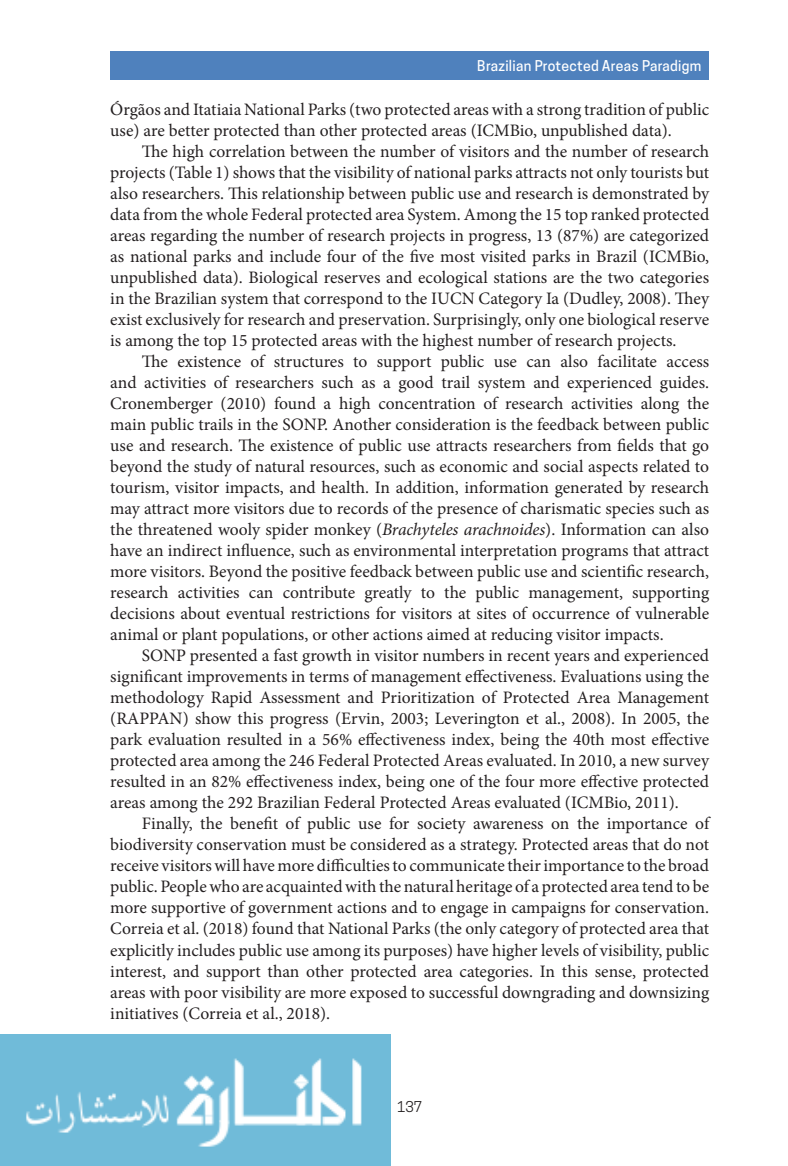
<style>
.page{position:relative;width:788px;height:1166px;background:#fff}
.page>*{position:absolute;margin:0;border:0;box-sizing:border-box;transform-origin:0 0}
.regular_text{font:17.5px/21px "Minion Pro";color:#231f20;text-align:justify}
.t1{font:500 14px "Cooper Hewitt";letter-spacing:.02em;color:#fff}
.t2{font:14px "Cooper Hewitt";color:#231f20}
.s1{font-style:italic}
</style>
<div class="page">
<img style="left:0;top:1034px;width:390px;height:132px">
<div style="left:110px;top:51px;width:599px;height:29px;background:#4f81bd"></div>
<p class="t1" style="left:477px;top:57px;width:225px">Brazilian Protected Areas Paradigm</p>
<p class="regular_text" style="left:110px;top:99px;width:600px">Órgãos and Itatiaia National Parks (two protected areas with a strong tradition of public use) are better protected than other protected areas (ICMBio, unpublished data).</p>
<p class="regular_text" style="left:110px;top:141px;width:600px;text-indent:32px">The high correlation between the number of visitors and the number of research projects (Table 1) shows that the visibility of national parks attracts not only tourists but also researchers. This relationship between public use and research is demonstrated by data from the whole Federal protected area System. Among the 15 top ranked protected areas regarding the number of research projects in progress, 13 (87%) are categorized as national parks and include four of the five most visited parks in Brazil (ICMBio, unpublished data). Biological reserves and ecological stations are the two categories in the Brazilian system that correspond to the IUCN Category Ia (Dudley, 2008). They exist exclusively for research and preservation. Surprisingly, only one biological reserve is among the top 15 protected areas with the highest number of research projects.</p>
<p class="regular_text" style="left:110px;top:351px;width:600px;text-indent:32px">The existence of structures to support public use can also facilitate access and activities of researchers such as a good trail system and experienced guides.<br>Cronemberger (2010) found a high concentration of research activities along the main public trails in the SONP. Another consideration is the feedback between public use and research. The existence of public use attracts researchers from fields that go beyond the study of natural resources, such as economic and social aspects related to tourism, visitor impacts, and health. In addition, information generated by research may attract more visitors due to records of the presence of charismatic species such as the threatened wooly spider monkey (<span class="s1">Brachyteles arachnoides</span>). Information can also have an indirect influence, such as environmental interpretation programs that attract more visitors. Beyond the positive feedback between public use and scientific research, research activities can contribute greatly to the public management, supporting decisions about eventual restrictions for visitors at sites of occurrence of vulnerable animal or plant populations, or other actions aimed at reducing visitor impacts.</p>
<p class="regular_text" style="left:110px;top:645px;width:600px;text-indent:32px">SONP presented a fast growth in visitor numbers in recent years and experienced significant improvements in terms of management effectiveness. Evaluations using the methodology Rapid Assessment and Prioritization of Protected Area Management (RAPPAN) show this progress (Ervin, 2003; Leverington et al., 2008). In 2005, the park evaluation resulted in a 56% effectiveness index, being the 40th most effective protected area among the 246 Federal Protected Areas evaluated. In 2010, a new survey resulted in an 82% effectiveness index, being one of the four more effective protected areas among the 292 Brazilian Federal Protected Areas evaluated (ICMBio, 2011).</p>
<p class="regular_text" style="left:110px;top:813px;width:600px;text-indent:32px">Finally, the benefit of public use for society awareness on the importance of biodiversity conservation must be considered as a strategy. Protected areas that do not receive visitors will have more difficulties to communicate their importance to the broad public. People who are acquainted with the natural heritage of a protected area tend to be more supportive of government actions and to engage in campaigns for conservation.<br>Correia et al. (2018) found that National Parks (the only category of protected area that explicitly includes public use among its purposes) have higher levels of visibility, public interest, and support than other protected area categories. In this sense, protected areas with poor visibility are more exposed to successful downgrading and downsizing initiatives (Correia et al., 2018).</p>
<p class="t2" style="left:397px;top:1098px;width:27px">137</p>
</div>
